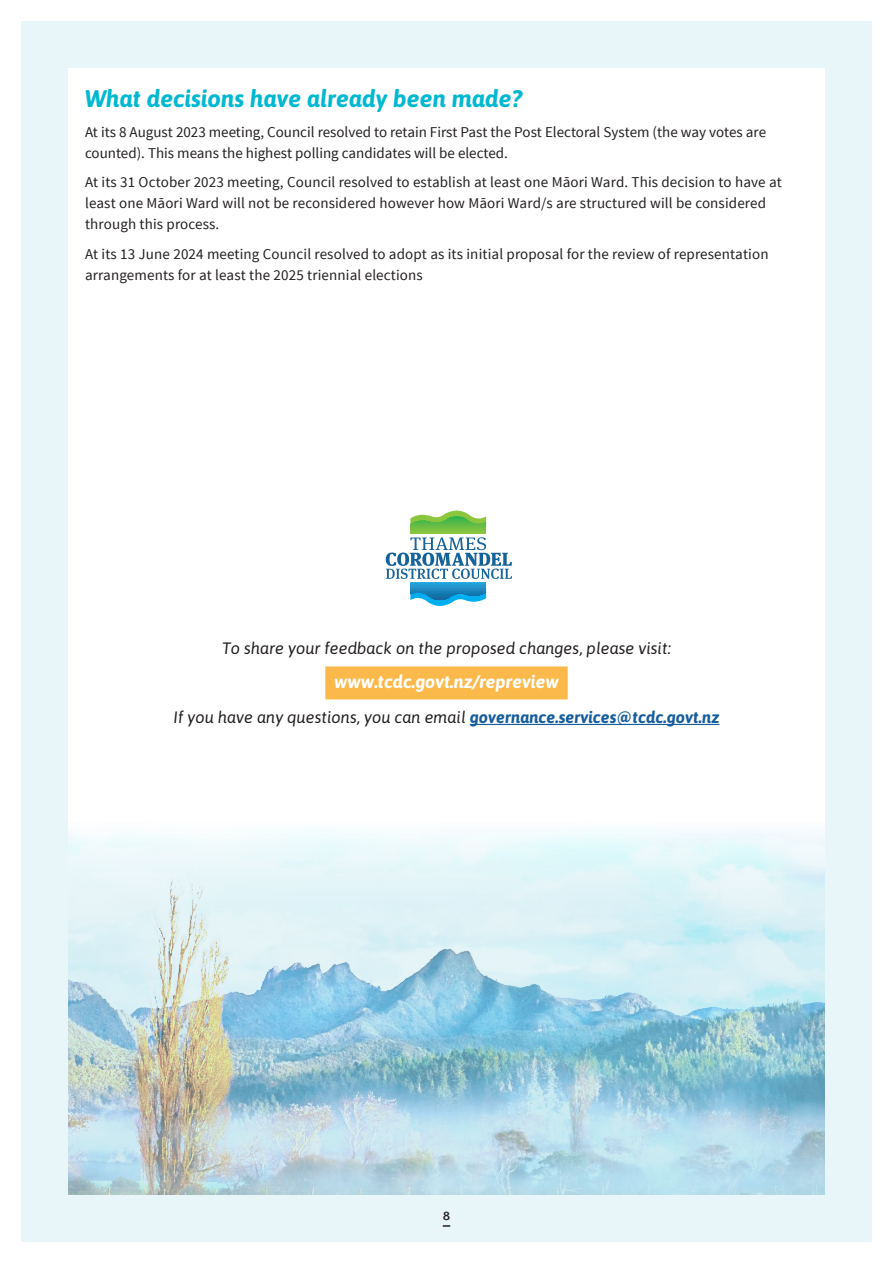
<style>
.page{position:relative;width:893px;height:1263px;background:#fff}
.page>*{position:absolute;margin:0;border:0;box-sizing:border-box;transform-origin:0 0}
.t1{font:italic 700 24px "Asap";color:#00b8d1}
.t2{font:italic 700 18px "Asap";color:#fff}
.t3{font:italic 16.5px "Asap";color:#231f20}
.t4{font:15px/21px "Source Sans Pro";letter-spacing:.01em;color:#231f20}
.t5{font:700 13.5px "Mr Eaves Mod OT";color:#231f20}
.s1{font-weight:700;color:#175d9e}
</style>
<div class="page">
<div style="left:21px;top:21px;width:851px;height:1221px;background:#e8f6f9"></div>
<svg style="left:443px;top:1225px;width:7px;height:2px"></svg>
<div style="left:68px;top:68px;width:757px;height:1127px;background:#fff"></div>
<img style="left:68px;top:828px;width:757px;height:367px">
<div style="left:325px;top:666px;width:243px;height:33px;background:#fcb94b"></div>
<hr style="left:470px;top:724px;width:249px;height:1px;background:#175d9e">
<svg style="left:386px;top:537px;width:126px;height:42px"></svg>
<svg style="left:415px;top:510px;width:56px;height:6px"></svg>
<hr style="left:410px;top:516px;width:76px;height:1px;background:#25b24b">
<hr style="left:410px;top:517px;width:76px;height:1px;background:#2eb34a">
<hr style="left:410px;top:518px;width:76px;height:1px;background:#35b44a">
<hr style="left:410px;top:519px;width:76px;height:1px;background:#3bb54a">
<hr style="left:410px;top:520px;width:76px;height:1px;background:#43b649">
<hr style="left:410px;top:521px;width:76px;height:1px;background:#49b748">
<hr style="left:410px;top:522px;width:76px;height:1px;background:#51b948">
<hr style="left:410px;top:523px;width:76px;height:1px;background:#57ba47">
<hr style="left:410px;top:524px;width:76px;height:1px;background:#5dbb46">
<hr style="left:410px;top:525px;width:76px;height:1px;background:#63bc46">
<hr style="left:410px;top:526px;width:76px;height:1px;background:#6abd45">
<hr style="left:410px;top:527px;width:76px;height:1px;background:#6fbe44">
<hr style="left:410px;top:528px;width:76px;height:1px;background:#73bf43">
<hr style="left:410px;top:529px;width:76px;height:1px;background:#78c042">
<hr style="left:410px;top:530px;width:76px;height:1px;background:#7dc241">
<hr style="left:410px;top:531px;width:76px;height:1px;background:#82c340">
<hr style="left:410px;top:532px;width:76px;height:1px;background:#85c440">
<hr style="left:410px;top:533px;width:76px;height:1px;background:#8ac53e">
<hr style="left:410px;top:534px;width:76px;height:1px;background:#8bc63e">
<svg style="left:426px;top:601px;width:53px;height:5px"></svg>
<hr style="left:410px;top:582px;width:76px;height:1px;background:#26aae1">
<hr style="left:410px;top:583px;width:76px;height:1px;background:#23a5dd">
<hr style="left:410px;top:584px;width:76px;height:1px;background:#20a0d7">
<hr style="left:410px;top:585px;width:76px;height:1px;background:#209bd3">
<hr style="left:410px;top:586px;width:76px;height:1px;background:#2297cf">
<hr style="left:410px;top:587px;width:76px;height:1px;background:#2694cb">
<hr style="left:410px;top:588px;width:76px;height:1px;background:#208fc7">
<hr style="left:410px;top:589px;width:76px;height:1px;background:#208ac1">
<hr style="left:410px;top:590px;width:76px;height:1px;background:#1e86be">
<hr style="left:410px;top:591px;width:76px;height:1px;background:#1c83ba">
<hr style="left:410px;top:592px;width:76px;height:1px;background:#1a7fb6">
<hr style="left:410px;top:593px;width:76px;height:1px;background:#127bb2">
<hr style="left:410px;top:594px;width:76px;height:1px;background:#1077ae">
<hr style="left:410px;top:595px;width:76px;height:1px;background:#1073ab">
<hr style="left:410px;top:596px;width:76px;height:1px;background:#1670a7">
<hr style="left:410px;top:597px;width:76px;height:1px;background:#1c6da4">
<hr style="left:410px;top:598px;width:76px;height:1px;background:#1369a1">
<hr style="left:410px;top:599px;width:76px;height:1px;background:#16669d">
<hr style="left:410px;top:600px;width:76px;height:1px;background:#16649c">
<p class="t1" style="left:85px;top:82px;width:439px">What decisions have already been made?</p>
<p class="t4" style="left:85px;top:122px;width:683px">At its 8 August 2023 meeting, Council resolved to retain First Past the Post Electoral System (the way votes are counted). This means the highest polling candidates will be elected.</p>
<p class="t4" style="left:85px;top:172px;width:698px">At its 31 October 2023 meeting, Council resolved to establish at least one Māori Ward. This decision to have at least one Māori Ward will not be reconsidered however how Māori Ward/s are structured will be considered through this process.</p>
<p class="t4" style="left:85px;top:244px;width:685px">At its 13 June 2024 meeting Council resolved to adopt as its initial proposal for the review of representation arrangements for at least the 2025 triennial elections</p>
<p class="t3" style="left:222px;top:637px;width:450px">To share your feedback on the proposed changes, please visit:</p>
<p class="t2" style="left:334px;top:669px;width:226px">www.tcdc.govt.nz/repreview</p>
<p class="t3" style="left:174px;top:707px;width:547px">If you have any questions, you can email <span class="s1">governance.services@tcdc.govt.nz</span></p>
<p class="t5" style="left:443px;top:1209px;width:9px">8</p>
</div>
